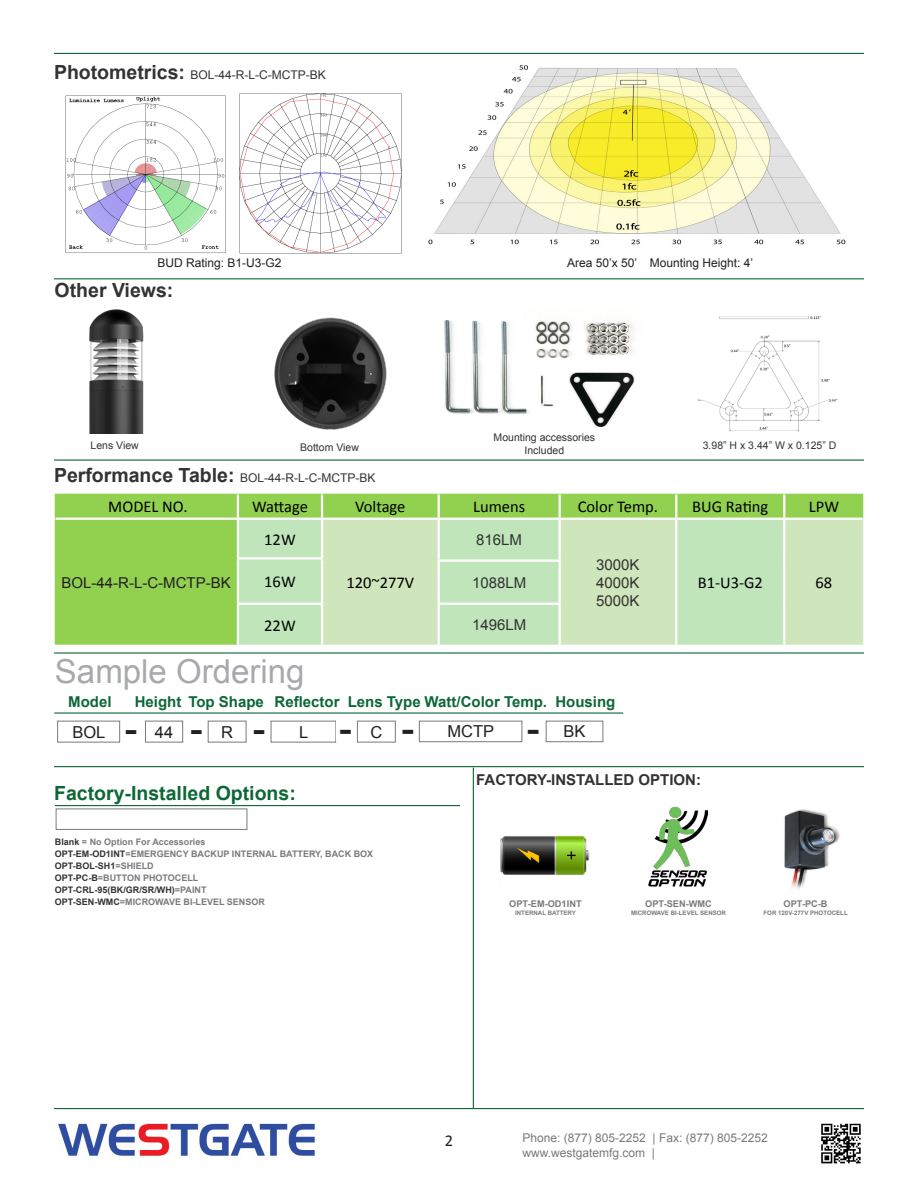
<style>
.page{position:relative;width:918px;height:1188px;background:#fff}
.page>*{position:absolute;margin:0;border:0;box-sizing:border-box;transform-origin:0 0}
.t1{font:33px "Arial";color:#a8a9ad}
.t2{font:700 28.5px "Verdana";color:#231f20}
.t3{font:700 27.9px "Verdana";color:#231f20}
.t4{font:700 19.5px "Arial";color:#0d6736}
.t5{font:700 19.5px "Arial";color:#333}
.t6{font:16.5px "Calibri";color:#000}
.t7{font:16.5px "Arial";color:#231f20}
.t8{font:16.5px "Calibri";color:#231f20}
.t9{font:700 15px "Arial";color:#0d6736}
.t10{font:15px "Arial";color:#323332}
.t11{font:700 15px "Arial";color:#333}
.t12{font:15px "Arial";color:#231f20}
.t13{font:12px "Arial";color:#333}
.t14{font:12px "Arial";color:#787a7d}
.t15{font:12px "Arial";color:#231f20}
.t16{font:10.5px "Arial";color:#333}
.t17{font:700 9.3px "Arial";color:#7a7b7e}
.t18{font:700 9px "Arial";color:#7a7b7e}
.t19{font:700 9px "Arial";color:#323332}
.t20{font:700 6.15px "Arial";color:#7a7b7e}
.s1{font-weight:700;font-size:19.5px}
.s2{color:#323332}
.s3{color:#7a7b7e}
</style>
<div class="page">
<hr style="left:54px;top:460px;width:810px;height:1px;background:#0d6736">
<hr style="left:54px;top:53px;width:810px;height:1px;background:#0d6736">
<hr style="left:54px;top:278px;width:810px;height:1px;background:#0d6736">
<hr style="left:54px;top:652px;width:810px;height:2px;background:#0d6736">
<hr style="left:54px;top:766px;width:810px;height:1px;background:#0d6736">
<hr style="left:54px;top:1108px;width:810px;height:1px;background:#0d6736">
<img style="left:58px;top:1123px;width:257px;height:34px">
<img style="left:821px;top:1123px;width:40px;height:41px">
<div style="left:57px;top:721px;width:63px;height:21px;border:1px solid #787a7d"></div>
<div style="left:145px;top:721px;width:38px;height:21px;border:1px solid #787a7d"></div>
<div style="left:208px;top:721px;width:38px;height:21px;border:1px solid #787a7d"></div>
<div style="left:271px;top:721px;width:65px;height:21px;border:1px solid #787a7d"></div>
<div style="left:357px;top:721px;width:39px;height:21px;border:1px solid #787a7d"></div>
<div style="left:419px;top:721px;width:103px;height:21px;border:1px solid #787a7d"></div>
<div style="left:546px;top:721px;width:57px;height:21px;border:1px solid #787a7d"></div>
<hr style="left:54px;top:712px;width:569px;height:2px;background:#0d6736">
<hr style="left:55px;top:805px;width:405px;height:1px;background:#0d6736">
<div style="left:56px;top:809px;width:191px;height:21px;background:#fff;border:1px solid #787a7d"></div>
<img style="left:89px;top:309px;width:55px;height:124px">
<img style="left:65px;top:95px;width:161px;height:158px">
<img style="left:239px;top:93px;width:163px;height:161px">
<img style="left:429px;top:65px;width:417px;height:180px">
<img style="left:274px;top:317px;width:113px;height:113px">
<div style="left:55px;top:494px;width:808px;height:151px;background:#92d050"></div>
<div style="left:239px;top:520px;width:82px;height:125px;background:#c0e5bb"></div>
<svg style="left:323px;top:519px;width:540px;height:126px;background:#c9e5bb"></svg>
<hr style="left:237px;top:494px;width:2px;height:24px;background:#fff">
<hr style="left:321px;top:494px;width:2px;height:24px;background:#fff">
<hr style="left:438px;top:494px;width:2px;height:24px;background:#fff">
<hr style="left:559px;top:494px;width:2px;height:24px;background:#fff">
<hr style="left:675px;top:494px;width:2px;height:24px;background:#fff">
<hr style="left:783px;top:494px;width:2px;height:24px;background:#fff">
<hr style="left:237px;top:520px;width:2px;height:37px;background:#fff">
<hr style="left:321px;top:520px;width:2px;height:37px;background:#fff">
<hr style="left:438px;top:520px;width:2px;height:38px;background:#fff">
<hr style="left:559px;top:520px;width:2px;height:38px;background:#fff">
<hr style="left:675px;top:520px;width:2px;height:38px;background:#fff">
<hr style="left:783px;top:520px;width:2px;height:38px;background:#fff">
<hr style="left:237px;top:561px;width:2px;height:42px;background:#fff">
<hr style="left:321px;top:561px;width:2px;height:42px;background:#fff">
<hr style="left:438px;top:562px;width:2px;height:41px;background:#fff">
<hr style="left:559px;top:562px;width:2px;height:41px;background:#fff">
<hr style="left:675px;top:561px;width:2px;height:43px;background:#fff">
<hr style="left:783px;top:561px;width:2px;height:43px;background:#fff">
<hr style="left:237px;top:605px;width:2px;height:40px;background:#fff">
<hr style="left:321px;top:605px;width:2px;height:40px;background:#fff">
<hr style="left:438px;top:605px;width:2px;height:40px;background:#fff">
<hr style="left:559px;top:605px;width:2px;height:40px;background:#fff">
<hr style="left:675px;top:604px;width:2px;height:41px;background:#fff">
<hr style="left:783px;top:604px;width:2px;height:41px;background:#fff">
<hr style="left:56px;top:518px;width:182px;height:2px;background:#fff">
<hr style="left:238px;top:518px;width:84px;height:2px;background:#fff">
<hr style="left:322px;top:518px;width:117px;height:2px;background:#fff">
<hr style="left:439px;top:518px;width:121px;height:2px;background:#fff">
<hr style="left:560px;top:518px;width:116px;height:2px;background:#fff">
<hr style="left:676px;top:518px;width:108px;height:2px;background:#fff">
<hr style="left:784px;top:518px;width:78px;height:2px;background:#fff">
<hr style="left:237px;top:557px;width:86px;height:2px;background:#fff">
<hr style="left:438px;top:559px;width:123px;height:3px;background:#fff">
<hr style="left:237px;top:603px;width:86px;height:2px;background:#fff">
<hr style="left:438px;top:603px;width:123px;height:2px;background:#fff">
<img style="left:697px;top:316px;width:141px;height:116px">
<img style="left:444px;top:320px;width:191px;height:107px">
<hr style="left:473px;top:768px;width:1px;height:340px;background:#0d6736">
<img style="left:784px;top:809px;width:56px;height:80px">
<img style="left:648px;top:806px;width:59px;height:81px">
<img style="left:500px;top:835px;width:90px;height:47px">
<p class="t13" style="left:54px;top:67px;width:273px"><span class="s1">Photometrics:</span> BOL-44-R-L-C-MCTP-BK</p>
<p class="t15" style="left:157px;top:255px;width:126px">BUD Rating: B1-U3-G2</p>
<p class="t15" style="left:567px;top:255px;width:188px">Area 50’x 50’ Mounting Height: 4’</p>
<p class="t5" style="left:55px;top:277px;width:120px">Other Views:</p>
<p class="t16" style="left:91px;top:439px;width:50px">Lens View</p>
<p class="t16" style="left:300px;top:440px;width:60px">Bottom View</p>
<p class="t13" style="left:54px;top:470px;width:323px"><span class="s1">Performance Table:</span> BOL-44-R-L-C-MCTP-BK</p>
<p class="t16" style="left:494px;top:431px;width:103px">Mounting accessories</p>
<p class="t16" style="left:525px;top:443px;width:41px">Included</p>
<p class="t16" style="left:703px;top:438px;width:135px">3.98” H x 3.44” W x 0.125” D</p>
<p class="t6" style="left:108px;top:497px;width:81px">MODEL NO.</p>
<p class="t6" style="left:252px;top:497px;width:57px">Wattage</p>
<p class="t6" style="left:355px;top:497px;width:52px">Voltage</p>
<p class="t6" style="left:473px;top:497px;width:54px">Lumens</p>
<p class="t6" style="left:578px;top:497px;width:82px">Color Temp.</p>
<p class="t6" style="left:692px;top:497px;width:78px">BUG Rating</p>
<p class="t6" style="left:809px;top:497px;width:32px">LPW</p>
<p class="t12" style="left:62px;top:573px;width:171px">BOL-44-R-L-C-MCTP-BK</p>
<p class="t6" style="left:264px;top:529px;width:33px">12W</p>
<p class="t10" style="left:476px;top:530px;width:47px">816LM</p>
<p class="t10" style="left:596px;top:555px;width:45px">3000K</p>
<p class="t10" style="left:596px;top:573px;width:45px">4000K</p>
<p class="t10" style="left:596px;top:591px;width:45px">5000K</p>
<p class="t6" style="left:264px;top:572px;width:33px">16W</p>
<p class="t10" style="left:472px;top:573px;width:56px">1088LM</p>
<p class="t6" style="left:698px;top:573px;width:67px">B1-U3-G2</p>
<p class="t6" style="left:816px;top:573px;width:18px">68</p>
<p class="t6" style="left:264px;top:615px;width:33px">22W</p>
<p class="t10" style="left:472px;top:615px;width:56px">1496LM</p>
<p class="t6" style="left:346px;top:573px;width:69px">120~277V</p>
<p class="t1" style="left:55px;top:650px;width:251px">Sample Ordering</p>
<p class="t7" style="left:72px;top:721px;width:35px">BOL</p>
<p class="t7" style="left:155px;top:721px;width:20px">44</p>
<p class="t7" style="left:221px;top:721px;width:13px">R</p>
<p class="t7" style="left:299px;top:721px;width:11px">L</p>
<p class="t7" style="left:370px;top:721px;width:13px">C</p>
<p class="t7" style="left:447px;top:721px;width:48px">MCTP</p>
<p class="t7" style="left:564px;top:721px;width:24px">BK</p>
<p class="t9" style="left:275px;top:692px;width:67px">Reflector</p>
<p class="t9" style="left:68px;top:692px;width:45px">Model</p>
<p class="t9" style="left:135px;top:692px;width:48px">Height</p>
<p class="t9" style="left:188px;top:692px;width:77px">Top Shape</p>
<p class="t9" style="left:348px;top:692px;width:201px">Lens Type Watt/Color Temp.</p>
<p class="t9" style="left:555px;top:692px;width:61px">Housing</p>
<p class="t3" style="left:124px;top:713px;width:15px">-</p>
<p class="t3" style="left:190px;top:713px;width:15px">-</p>
<p class="t3" style="left:253px;top:713px;width:15px">-</p>
<p class="t2" style="left:339px;top:712px;width:15px">-</p>
<p class="t2" style="left:401px;top:712px;width:15px">-</p>
<p class="t2" style="left:527px;top:712px;width:15px">-</p>
<p class="t4" style="left:54px;top:780px;width:243px">Factory-Installed Options:</p>
<p class="t18" style="left:55px;top:836px;width:152px"><span class="s2">Blank</span> = No Option For Accessories</p>
<p class="t18" style="left:55px;top:848px;width:320px"><span class="s2">OPT-EM-OD1INT</span>=EMERGENCY BACKUP INTERNAL BATTERY, BACK BOX</p>
<p class="t19" style="left:55px;top:860px;width:100px">OPT-BOL-SH1<span class="s3">=SHIELD</span></p>
<p class="t18" style="left:55px;top:872px;width:145px"><span class="s2">OPT-PC-B</span>=BUTTON PHOTOCELL</p>
<p class="t19" style="left:55px;top:884px;width:153px">OPT-CRL-95(BK/GR/SR/WH)<span class="s3">=PAINT</span></p>
<p class="t18" style="left:55px;top:896px;width:211px"><span class="s2">OPT-SEN-WMC</span>=MICROWAVE BI-LEVEL SENSOR</p>
<p class="t11" style="left:476px;top:769px;width:226px">FACTORY-INSTALLED OPTION:</p>
<p class="t17" style="left:509px;top:897px;width:74px">OPT-EM-OD1INT</p>
<p class="t20" style="left:515px;top:908px;width:62px">INTERNAL BATTERY</p>
<p class="t17" style="left:645px;top:897px;width:68px">OPT-SEN-WMC</p>
<p class="t20" style="left:631px;top:908px;width:96px">MICROWAVE BI-LEVEL SENSOR</p>
<p class="t17" style="left:784px;top:897px;width:46px">OPT-PC-B</p>
<p class="t20" style="left:764px;top:908px;width:86px">FOR 120V-277V PHOTOCELL</p>
<p class="t8" style="left:445px;top:1131px;width:10px">2</p>
<p class="t14" style="left:522px;top:1130px;width:247px">Phone: (877) 805-2252 | Fax: (877) 805-2252</p>
<p class="t14" style="left:522px;top:1145px;width:134px">www.westgatemfg.com |</p>
</div>
